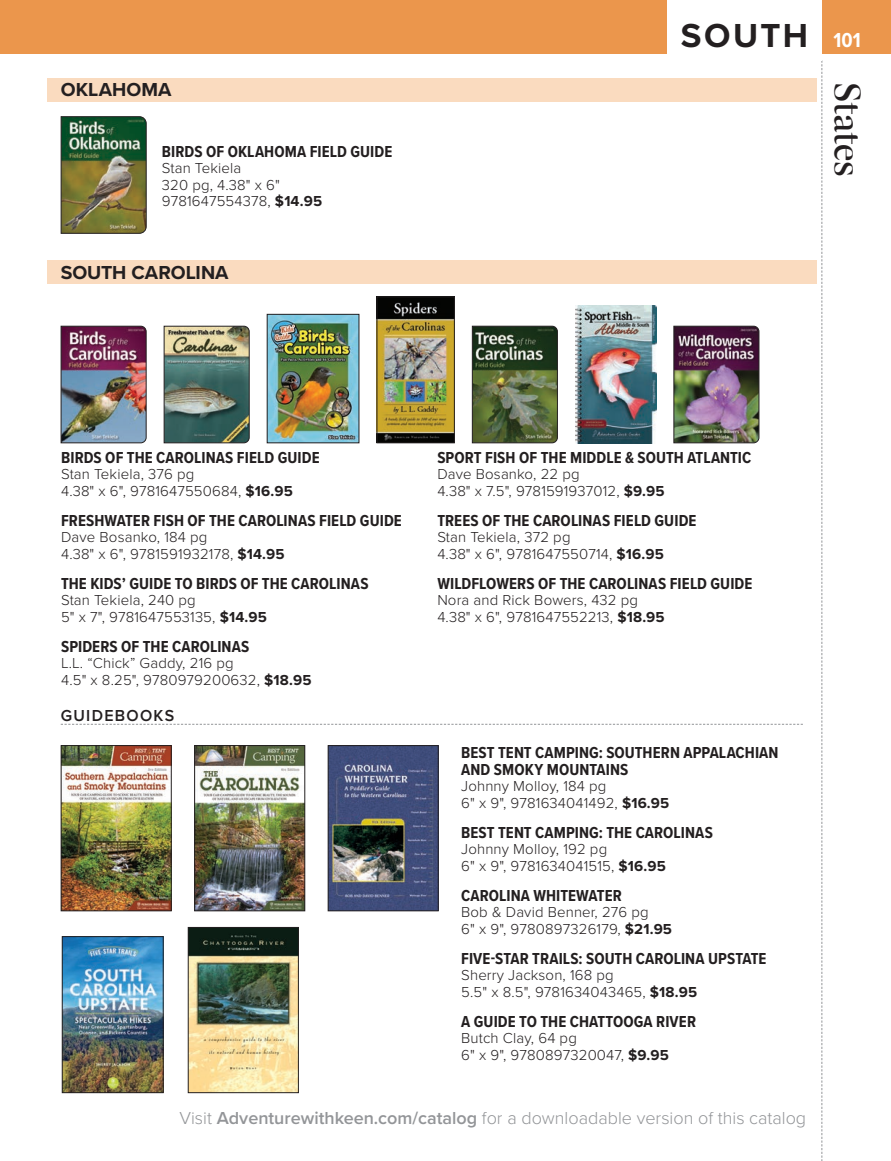
<style>
.page{position:relative;width:891px;height:1161px;background:#fff}
.page>*{position:absolute;margin:0;border:0;box-sizing:border-box;transform-origin:0 0}
.t1{font:500 37.5px "Dashiell Fine";letter-spacing:-.02em;color:#231f20}
.t2{font:700 34.5px "Proxima Nova";color:#231f20}
.t3{font:700 21px "Proxima Nova Cond";color:#fff}
.t4{font:700 19.5px "Proxima Nova";letter-spacing:.005em;color:#231f20}
.t5{font:300 18px "Proxima Nova";color:#939598}
.t6{font:700 16.5px/16.5px "Proxima Nova Cond";letter-spacing:.005em;color:#231f20}
.t7{font:600 16.5px "Proxima Nova";letter-spacing:.08em;color:#231f20}
.t8{font:300 15px/16.5px "Proxima Nova";letter-spacing:.01em;color:#231f20}
.s1{font-weight:700}
.s2{font-weight:600}
</style>
<div class="page">
<svg style="left:822px;top:60px;width:1px;height:1101px"></svg>
<div style="left:0;top:0;width:891px;height:54px;background:#eb964c"></div>
<div style="left:834px;top:33px;width:26px;height:15px;background:#eb964c"></div>
<div style="left:667px;top:0;width:155px;height:60px;background:#fff"></div>
<img style="left:60px;top:116px;width:87px;height:118px">
<svg style="left:61px;top:724px;width:742px;height:1px"></svg>
<img style="left:575px;top:306px;width:81px;height:137px">
<img style="left:269px;top:316px;width:88px;height:125px">
<img style="left:379px;top:298px;width:74px;height:143px">
<div style="left:377px;top:296px;width:78px;height:147px;border:1px solid #231f20"></div>
<div style="left:47px;top:260px;width:770px;height:24px;background:#fadbbf"></div>
<div style="left:47px;top:78px;width:770px;height:24px;background:#fadbbf"></div>
<img style="left:190px;top:929px;width:107px;height:162px">
<div style="left:188px;top:927px;width:111px;height:166px;border:1px solid #231f20"></div>
<img style="left:63px;top:747px;width:107px;height:162px">
<div style="left:61px;top:745px;width:111px;height:166px;border:1px solid #231f20"></div>
<img style="left:196px;top:747px;width:107px;height:162px">
<div style="left:194px;top:745px;width:111px;height:166px;border:1px solid #231f20"></div>
<img style="left:330px;top:747px;width:107px;height:162px">
<div style="left:328px;top:745px;width:111px;height:166px;border:1px solid #231f20"></div>
<img style="left:64px;top:938px;width:98px;height:153px">
<div style="left:62px;top:936px;width:102px;height:157px;border:1px solid #231f20"></div>
<img style="left:472px;top:325px;width:86px;height:119px">
<img style="left:673px;top:325px;width:87px;height:119px">
<img style="left:163px;top:325px;width:87px;height:119px">
<img style="left:60px;top:325px;width:87px;height:119px">
<h3 class="t4" style="left:61px;top:75px;width:112px">OKLAHOMA</h3>
<p class="t6" style="left:162px;top:143px;width:232px">BIRDS OF OKLAHOMA FIELD GUIDE</p>
<p class="t8" style="left:162px;top:159px;width:162px">Stan Tekiela<br>320 pg, 4.38" x 6"<br>9781647554378, <span class="s1">$14.95</span></p>
<h3 class="t4" style="left:61px;top:258px;width:170px">SOUTH CAROLINA</h3>
<h2 class="t2" style="left:681px;top:10px;width:129px">SOUTH</h2>
<h3 class="t3" style="left:833px;top:25px;width:29px">101</h3>
<h1 class="t1" style="left:869px;top:82px;width:97px;rotate:90deg">States</h1>
<p class="t6" style="left:61px;top:449px;width:260px">BIRDS OF THE CAROLINAS FIELD GUIDE</p>
<p class="t8" style="left:61px;top:465px;width:233px">Stan Tekiela, 376 pg<br>4.38" x 6", 9781647550684, <span class="s1">$16.95</span></p>
<p class="t6" style="left:61px;top:512px;width:342px">FRESHWATER FISH OF THE CAROLINAS FIELD GUIDE</p>
<p class="t8" style="left:61px;top:528px;width:225px">Dave Bosanko, 184 pg<br>4.38" x 6", 9781591932178, <span class="s1">$14.95</span></p>
<p class="t6" style="left:61px;top:575px;width:309px">THE KIDS’ GUIDE TO BIRDS OF THE CAROLINAS</p>
<p class="t8" style="left:61px;top:591px;width:207px">Stan Tekiela, 240 pg<br>5" x 7", 9781647553135, <span class="s1">$14.95</span></p>
<p class="t6" style="left:61px;top:638px;width:190px">SPIDERS OF THE CAROLINAS</p>
<p class="t8" style="left:61px;top:654px;width:252px">L.L. “Chick” Gaddy, 216 pg<br>4.5" x 8.25", 9780979200632, <span class="s1">$18.95</span></p>
<p class="t7" style="left:61px;top:703px;width:115px">GUIDEBOOKS</p>
<p class="t6" style="left:437px;top:449px;width:316px">SPORT FISH OF THE MIDDLE &amp; SOUTH ATLANTIC</p>
<p class="t8" style="left:437px;top:465px;width:229px">Dave Bosanko, 22 pg<br>4.38" x 7.5", 9781591937012, <span class="s1">$9.95</span></p>
<p class="t6" style="left:437px;top:512px;width:261px">TREES OF THE CAROLINAS FIELD GUIDE</p>
<p class="t8" style="left:437px;top:528px;width:228px">Stan Tekiela, 372 pg<br>4.38" x 6", 9781647550714, <span class="s1">$16.95</span></p>
<p class="t6" style="left:437px;top:575px;width:317px">WILDFLOWERS OF THE CAROLINAS FIELD GUIDE</p>
<p class="t8" style="left:437px;top:591px;width:229px">Nora and Rick Bowers, 432 pg<br>4.38" x 6", 9781647552213, <span class="s1">$18.95</span></p>
<p class="t6" style="left:461px;top:744px;width:319px">BEST TENT CAMPING: SOUTHERN APPALACHIAN<br>AND SMOKY MOUNTAINS</p>
<p class="t8" style="left:461px;top:777px;width:210px">Johnny Molloy, 184 pg<br>6" x 9", 9781634041492, <span class="s1">$16.95</span></p>
<p class="t6" style="left:461px;top:823px;width:253px">BEST TENT CAMPING: THE CAROLINAS</p>
<p class="t8" style="left:461px;top:840px;width:206px">Johnny Molloy, 192 pg<br>6" x 9", 9781634041515, <span class="s1">$16.95</span></p>
<p class="t6" style="left:461px;top:886px;width:162px">CAROLINA WHITEWATER</p>
<p class="t8" style="left:461px;top:903px;width:212px">Bob &amp; David Benner, 276 pg<br>6" x 9", 9780897326179, <span class="s1">$21.95</span></p>
<p class="t6" style="left:461px;top:949px;width:307px">FIVE-STAR TRAILS: SOUTH CAROLINA UPSTATE</p>
<p class="t8" style="left:461px;top:966px;width:238px">Sherry Jackson, 168 pg<br>5.5" x 8.5", 9781634043465, <span class="s1">$18.95</span></p>
<p class="t6" style="left:461px;top:1012px;width:236px">A GUIDE TO THE CHATTOOGA RIVER</p>
<p class="t8" style="left:461px;top:1029px;width:209px">Butch Clay, 64 pg<br>6" x 9", 9780897320047, <span class="s1">$9.95</span></p>
<p class="t5" style="left:180px;top:1105px;width:628px">Visit <span class="s2">Adventurewithkeen.com/catalog</span> for a downloadable version of this catalog</p>
</div>
